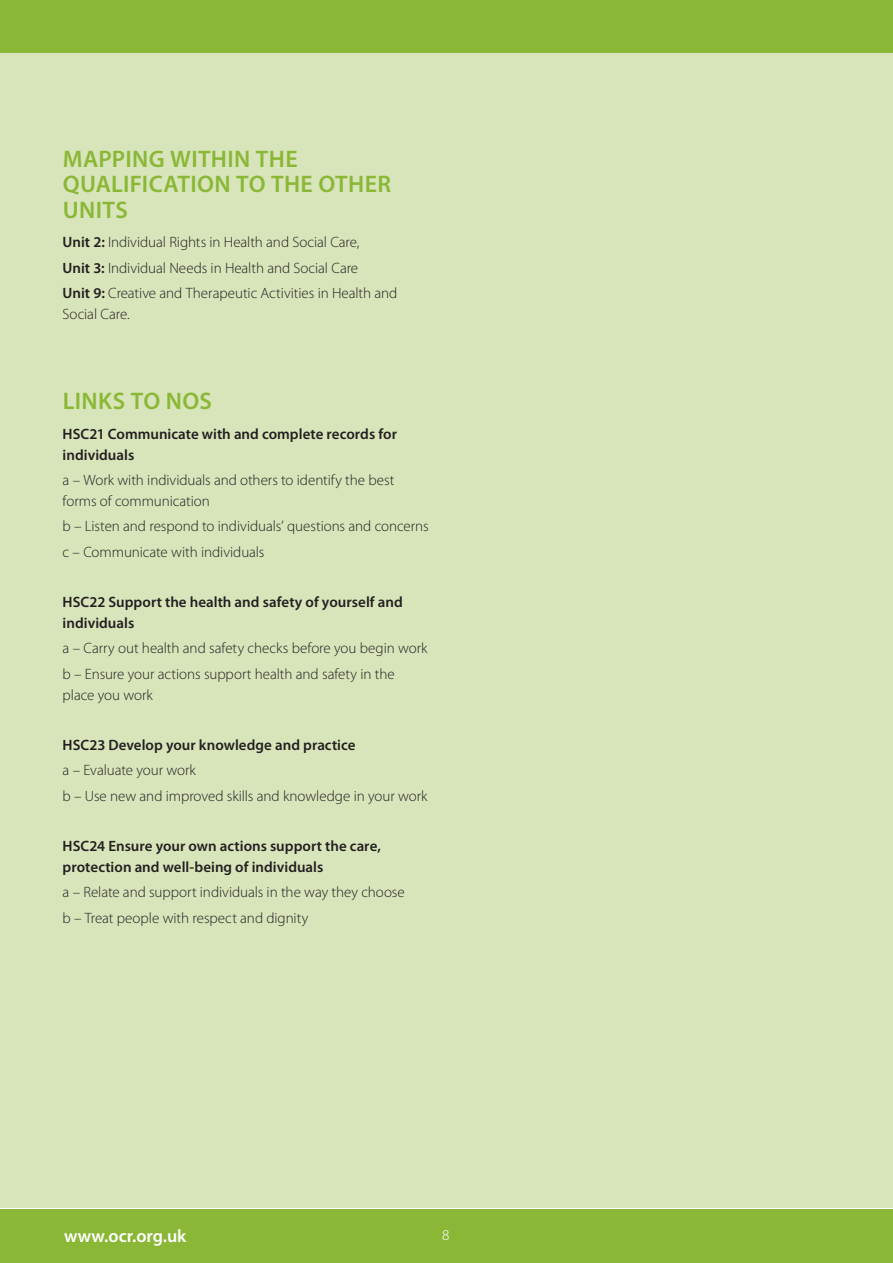
<style>
.page{position:relative;width:893px;height:1263px;background:#fff}
.page>*{position:absolute;margin:0;border:0;box-sizing:border-box;transform-origin:0 0}
.subhead{font:600 24px/25.5px "Myriad Pro";letter-spacing:.015em;color:#8ab836}
.t1{font:600 18px "Myriad Pro";color:#fff}
.body{font:300 15px/21px "Myriad Pro";letter-spacing:-.005em;color:#231f20}
.body-2{font:600 15px/21px "Myriad Pro";color:#231f20}
.t2{font:300 15px "Myriad Pro";color:#fff}
.s1{font-weight:600}
</style>
<div class="page">
<div style="left:0;top:1209px;width:893px;height:54px;background:#8ab836"></div>
<div style="left:0;top:0;width:893px;height:54px;background:#8ab836"></div>
<div style="left:0;top:53px;width:893px;height:1155px;background:#d8e5bb"></div>
<p class="subhead" style="left:63px;top:145px;width:330px">MAPPING WITHIN THE<br>QUALIFICATION TO THE OTHER<br>UNITS</p>
<p class="body" style="left:63px;top:232px;width:298px"><span class="s1">Unit 2:</span> Individual Rights in Health and Social Care,</p>
<p class="body" style="left:63px;top:257px;width:297px"><span class="s1">Unit 3:</span> Individual Needs in Health and Social Care</p>
<p class="body" style="left:63px;top:283px;width:336px"><span class="s1">Unit 9:</span> Creative and Therapeutic Activities in Health and<br>Social Care.</p>
<p class="subhead" style="left:63px;top:388px;width:151px">LINKS TO NOS</p>
<p class="body-2" style="left:63px;top:423px;width:336px">HSC21 Communicate with and complete records for individuals</p>
<p class="body" style="left:63px;top:470px;width:333px">a – Work with individuals and others to identify the best forms of communication</p>
<p class="body" style="left:63px;top:516px;width:368px">b – Listen and respond to individuals’ questions and concerns</p>
<p class="body" style="left:63px;top:541px;width:203px">c – Communicate with individuals</p>
<p class="body-2" style="left:63px;top:591px;width:342px">HSC22 Support the health and safety of yourself and individuals</p>
<p class="body" style="left:63px;top:638px;width:366px">a – Carry out health and safety checks before you begin work</p>
<p class="body" style="left:63px;top:663px;width:334px">b – Ensure your actions support health and safety in the place you work</p>
<p class="body-2" style="left:63px;top:734px;width:294px">HSC23 Develop your knowledge and practice</p>
<p class="body" style="left:63px;top:760px;width:135px">a – Evaluate your work</p>
<p class="body" style="left:63px;top:785px;width:366px">b – Use new and improved skills and knowledge in your work</p>
<p class="body-2" style="left:63px;top:835px;width:320px">HSC24 Ensure your own actions support the care, protection and well-being of individuals</p>
<p class="body" style="left:63px;top:882px;width:344px">a – Relate and support individuals in the way they choose</p>
<p class="body" style="left:63px;top:907px;width:247px">b – Treat people with respect and dignity</p>
<p class="t1" style="left:64px;top:1225px;width:124px">www.ocr.org.uk</p>
<p class="t2" style="left:442px;top:1226px;width:9px">8</p>
</div>
